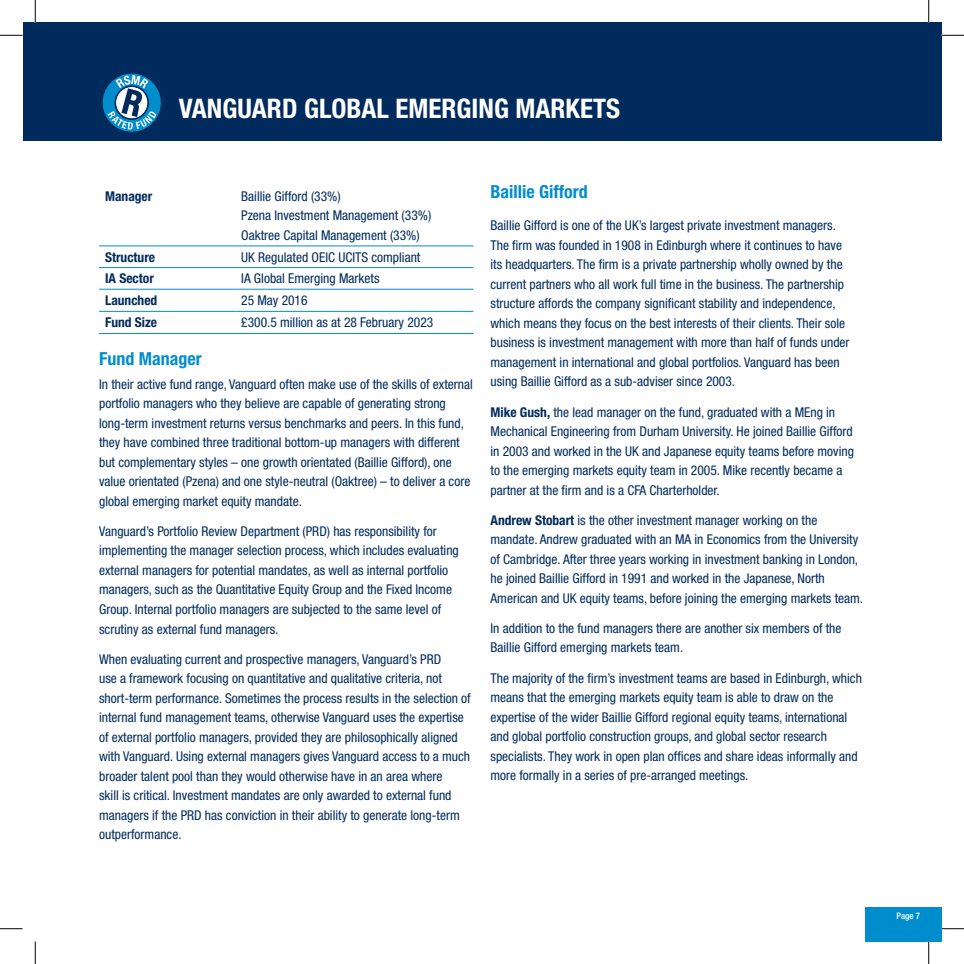
<style>
.page{position:relative;width:964px;height:964px;background:#fff}
.page>*{position:absolute;margin:0;border:0;box-sizing:border-box;transform-origin:0 0}
.t1{font:700 condensed 27px "Helvetica Neue LT Std";color:#fff}
.t2{font:700 condensed 18px "Helvetica Neue LT Std";color:#008dce}
.t3{font:condensed 13.5px/19.5px "Helvetica Neue LT Std";color:#002b5c}
.t4{font:700 condensed 13.5px "Helvetica Neue LT Std";color:#002b5c}
.t5{font:500 condensed 9px "Helvetica Neue LT Std";color:#fff}
.s1{font-weight:700}
</style>
<div class="page">
<div style="left:22px;top:22px;width:919px;height:119px;background:#002b5c"></div>
<svg style="left:102px;top:73px;width:59px;height:59px"></svg>
<hr style="left:99px;top:245px;width:136px;height:1px;background:#008dce">
<hr style="left:235px;top:245px;width:238px;height:1px;background:#008dce">
<hr style="left:99px;top:267px;width:136px;height:1px;background:#008dce">
<hr style="left:235px;top:267px;width:238px;height:1px;background:#008dce">
<hr style="left:99px;top:289px;width:136px;height:1px;background:#008dce">
<hr style="left:235px;top:289px;width:238px;height:1px;background:#008dce">
<hr style="left:99px;top:311px;width:136px;height:1px;background:#008dce">
<hr style="left:235px;top:311px;width:238px;height:1px;background:#008dce">
<hr style="left:99px;top:333px;width:136px;height:1px;background:#008dce">
<hr style="left:235px;top:333px;width:238px;height:1px;background:#008dce">
<div style="left:864px;top:906px;width:77px;height:35px;background:#008dce"></div>
<svg style="left:0;top:35px;width:22px;height:1px"></svg>
<svg style="left:941px;top:35px;width:22px;height:1px"></svg>
<svg style="left:0;top:928px;width:22px;height:1px"></svg>
<svg style="left:941px;top:928px;width:22px;height:1px"></svg>
<svg style="left:35px;top:0;width:1px;height:22px"></svg>
<svg style="left:35px;top:941px;width:1px;height:22px"></svg>
<svg style="left:928px;top:0;width:1px;height:22px"></svg>
<svg style="left:928px;top:941px;width:1px;height:22px"></svg>
<h1 class="t1" style="left:179px;top:92px;width:442px">VANGUARD GLOBAL EMERGING MARKETS</h1>
<p class="t4" style="left:105px;top:188px;width:49px">Manager</p>
<p class="t3" style="left:241px;top:186px;width:191px">Baillie Gifford (33%)<br>Pzena Investment Management (33%)<br>Oaktree Capital Management (33%)</p>
<p class="t4" style="left:105px;top:248px;width:51px">Structure</p>
<p class="t3" style="left:241px;top:247px;width:181px">UK Regulated OEIC UCITS compliant</p>
<p class="t4" style="left:105px;top:270px;width:50px">IA Sector</p>
<p class="t3" style="left:241px;top:268px;width:140px">IA Global Emerging Markets</p>
<p class="t4" style="left:105px;top:292px;width:54px">Launched</p>
<p class="t3" style="left:241px;top:290px;width:68px">25 May 2016</p>
<p class="t4" style="left:105px;top:314px;width:53px">Fund Size</p>
<p class="t3" style="left:241px;top:312px;width:193px">£300.5 million as at 28 February 2023</p>
<h2 class="t2" style="left:99px;top:348px;width:104px">Fund Manager</h2>
<p class="t3" style="left:99px;top:374px;width:375px">In their active fund range, Vanguard often make use of the skills of external portfolio managers who they believe are capable of generating strong long-term investment returns versus benchmarks and peers. In this fund, they have combined three traditional bottom-up managers with different but complementary styles – one growth orientated (Baillie Gifford), one value orientated (Pzena) and one style-neutral (Oaktree) – to deliver a core global emerging market equity mandate.</p>
<p class="t3" style="left:99px;top:521px;width:361px">Vanguard’s Portfolio Review Department (PRD) has responsibility for implementing the manager selection process, which includes evaluating external managers for potential mandates, as well as internal portfolio managers, such as the Quantitative Equity Group and the Fixed Income Group. Internal portfolio managers are subjected to the same level of scrutiny as external fund managers.</p>
<p class="t3" style="left:99px;top:649px;width:373px">When evaluating current and prospective managers, Vanguard’s PRD<br>use a framework focusing on quantitative and qualitative criteria, not short-term performance. Sometimes the process results in the selection of internal fund management teams, otherwise Vanguard uses the expertise of external portfolio managers, provided they are philosophically aligned with Vanguard. Using external managers gives Vanguard access to a much broader talent pool than they would otherwise have in an area where<br>skill is critical. Investment mandates are only awarded to external fund managers if the PRD has conviction in their ability to generate long-term outperformance.</p>
<h2 class="t2" style="left:490px;top:181px;width:99px">Baillie Gifford</h2>
<p class="t3" style="left:490px;top:216px;width:360px">Baillie Gifford is one of the UK’s largest private investment managers.<br>The firm was founded in 1908 in Edinburgh where it continues to have its headquarters. The firm is a private partnership wholly owned by the current partners who all work full time in the business. The partnership structure affords the company significant stability and independence, which means they focus on the best interests of their clients. Their sole business is investment management with more than half of funds under management in international and global portfolios. Vanguard has been using Baillie Gifford as a sub-adviser since 2003.</p>
<p class="t3" style="left:490px;top:402px;width:365px"><span class="s1">Mike Gush,</span> the lead manager on the fund, graduated with a MEng in Mechanical Engineering from Durham University. He joined Baillie Gifford in 2003 and worked in the UK and Japanese equity teams before moving to the emerging markets equity team in 2005. Mike recently became a partner at the firm and is a CFA Charterholder.</p>
<p class="t3" style="left:490px;top:510px;width:374px"><span class="s1">Andrew Stobart</span> is the other investment manager working on the mandate. Andrew graduated with an MA in Economics from the University of Cambridge. After three years working in investment banking in London, he joined Baillie Gifford in 1991 and worked in the Japanese, North American and UK equity teams, before joining the emerging markets team.</p>
<p class="t3" style="left:490px;top:618px;width:352px">In addition to the fund managers there are another six members of the<br>Baillie Gifford emerging markets team.</p>
<p class="t3" style="left:490px;top:668px;width:373px">The majority of the firm’s investment teams are based in Edinburgh, which means that the emerging markets equity team is able to draw on the expertise of the wider Baillie Gifford regional equity teams, international and global portfolio construction groups, and global sector research specialists. They work in open plan offices and share ideas informally and more formally in a series of pre-arranged meetings.</p>
<p class="t5" style="left:896px;top:910px;width:25px">Page 7</p>
</div>
